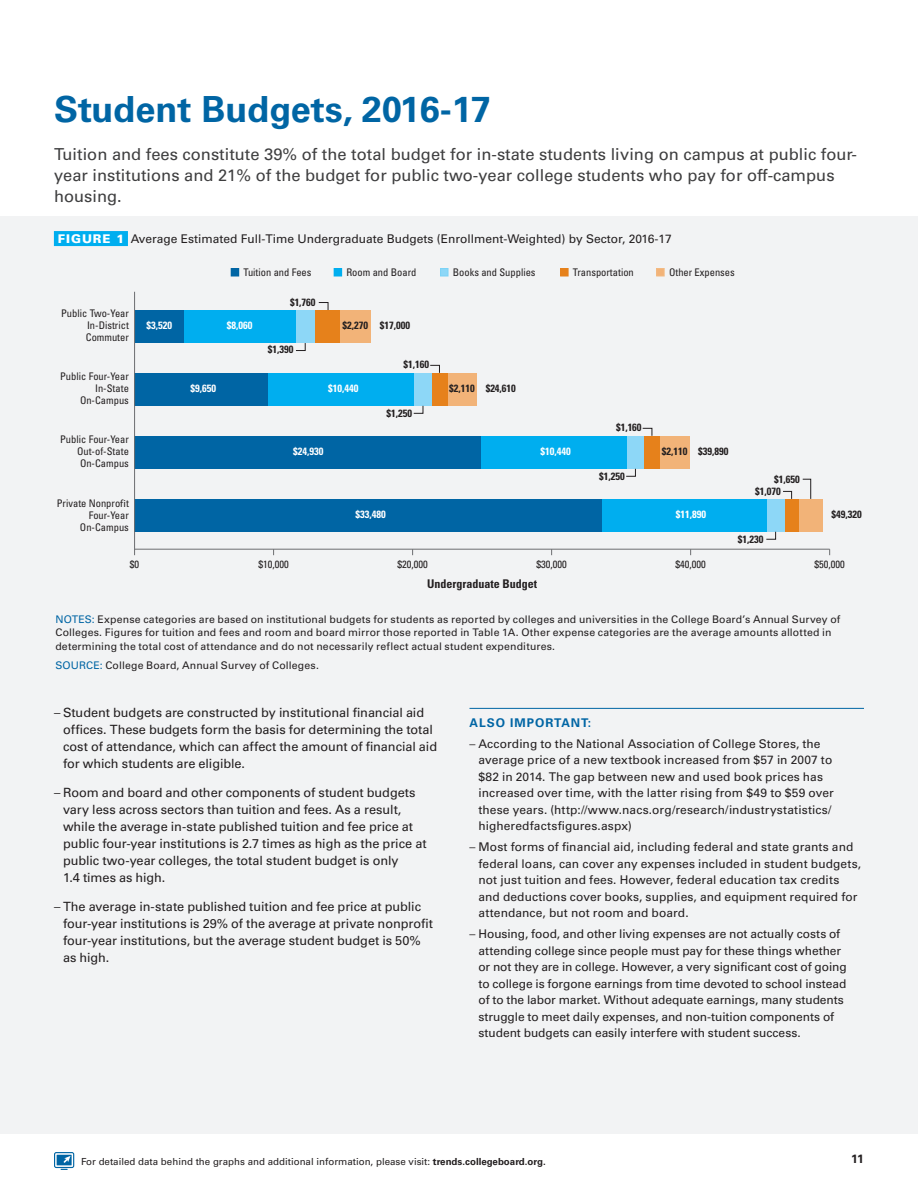
<style>
.page{position:relative;width:918px;height:1188px;background:#fff}
.page>*{position:absolute;margin:0;border:0;box-sizing:border-box;transform-origin:0 0}
.t1{font:700 36px "Univers LT Std";color:#0065a4}
.t2{font:16.5px/21px "Univers LT Std";color:#3e3e3f}
.t3{font:12.75px/17px "Univers LT Std";letter-spacing:-.005em;color:#231f20}
.t4{font:12px/16.5px "Univers LT Std";color:#231f20}
.t5{font:700 condensed 12px "Univers LT Std";color:#231f20}
.t6{font:700 12px "Univers LT Std";letter-spacing:.08em;color:#0065a4}
.t7{font:700 12px "Univers LT Std";color:#231f20}
.t8{font:10.5px/13.5px "Univers LT Std";letter-spacing:.015em;color:#231f20}
.t9{font:condensed 10.5px/12px "Univers LT Std";color:#231f20;text-align:justify}
.t10{font:700 condensed 10.5px/11.9px "Univers LT Std";color:#231f20}
.t11{font:700 condensed 10.5px "Univers LT Std";color:#fff}
.t12{font:9.75px "Univers LT Std";color:#231f20}
.s1{font-weight:900;color:#fff}
.s2{font-family:"Myriad Pro";font-stretch:normal}
.s3{color:#0065a4}
.s4{font-weight:300}
.s5{font-weight:700}
</style>
<div class="page">
<div style="left:0;top:216px;width:918px;height:918px;background:#f2f3f4"></div>
<svg style="left:54px;top:1152px;width:20px;height:18px"></svg>
<hr style="left:470px;top:708px;width:394px;height:1px;background:#0065a4">
<div style="left:54px;top:231px;width:74px;height:15px;background:#00aeef"></div>
<div style="left:657px;top:269px;width:7px;height:7px;background:#f2b378"></div>
<div style="left:561px;top:269px;width:7px;height:7px;background:#e6811b"></div>
<div style="left:441px;top:269px;width:7px;height:7px;background:#8dd7f7"></div>
<div style="left:334px;top:269px;width:8px;height:7px;background:#00aeef"></div>
<div style="left:231px;top:269px;width:8px;height:7px;background:#0065a4"></div>
<hr style="left:135px;top:549px;width:695px;height:1px;background:#6c6d70">
<div style="left:339px;top:310px;width:32px;height:33px;background:#f2b378"></div>
<div style="left:315px;top:310px;width:24px;height:33px;background:#e6811b"></div>
<div style="left:296px;top:310px;width:19px;height:33px;background:#8dd7f7"></div>
<div style="left:184px;top:310px;width:112px;height:33px;background:#00aeef"></div>
<div style="left:135px;top:310px;width:49px;height:33px;background:#0065a4"></div>
<div style="left:135px;top:373px;width:134px;height:33px;background:#0065a4"></div>
<div style="left:660px;top:436px;width:29px;height:33px;background:#f2b378"></div>
<div style="left:644px;top:436px;width:16px;height:33px;background:#e6811b"></div>
<div style="left:626px;top:436px;width:18px;height:33px;background:#8dd7f7"></div>
<div style="left:481px;top:436px;width:145px;height:33px;background:#00aeef"></div>
<div style="left:135px;top:436px;width:346px;height:33px;background:#0065a4"></div>
<div style="left:799px;top:499px;width:23px;height:33px;background:#f2b378"></div>
<div style="left:784px;top:499px;width:15px;height:33px;background:#e6811b"></div>
<div style="left:767px;top:499px;width:17px;height:33px;background:#8dd7f7"></div>
<div style="left:602px;top:499px;width:165px;height:33px;background:#00aeef"></div>
<div style="left:135px;top:499px;width:467px;height:33px;background:#0065a4"></div>
<svg style="left:783px;top:491px;width:9px;height:8px"></svg>
<svg style="left:802px;top:479px;width:9px;height:20px"></svg>
<svg style="left:766px;top:531px;width:10px;height:9px"></svg>
<svg style="left:642px;top:428px;width:10px;height:8px"></svg>
<svg style="left:626px;top:468px;width:10px;height:9px"></svg>
<div style="left:447px;top:373px;width:30px;height:33px;background:#f2b378"></div>
<div style="left:431px;top:373px;width:16px;height:33px;background:#e6811b"></div>
<div style="left:414px;top:373px;width:17px;height:33px;background:#8dd7f7"></div>
<div style="left:269px;top:373px;width:145px;height:33px;background:#00aeef"></div>
<svg style="left:430px;top:365px;width:10px;height:8px"></svg>
<svg style="left:413px;top:405px;width:10px;height:9px"></svg>
<svg style="left:318px;top:302px;width:10px;height:8px"></svg>
<svg style="left:296px;top:343px;width:10px;height:8px"></svg>
<hr style="left:134px;top:292px;width:1px;height:258px;background:#6c6d70">
<div style="left:231px;top:268px;width:8px;height:8px;border:1px solid #0065a4"></div>
<div style="left:334px;top:268px;width:8px;height:8px;border:1px solid #00aeef"></div>
<div style="left:440px;top:268px;width:8px;height:8px;border:1px solid #7cd3f6"></div>
<div style="left:560px;top:268px;width:8px;height:8px;border:1px solid #e6811b"></div>
<div style="left:656px;top:268px;width:8px;height:8px;border:1px solid #f3ba83"></div>
<h2 class="t1" style="left:54px;top:88px;width:438px">Student Budgets, 2016-17</h2>
<p class="t2" style="left:54px;top:144px;width:804px">Tuition and fees constitute 39% of the total budget for in-state students living on campus at public four&shy;year institutions and 21% of the budget for public two-year college students who pay for off-campus housing.</p>
<p class="t4" style="left:58px;top:231px;width:615px"><span class="s1">FIGURE 1</span> Average Estimated Full-Time Undergraduate Budgets (Enrollment-Weighted) by Sector, 2016-17</p>
<p class="t9" style="left:244px;top:266px;width:70px">Tuition and Fees</p>
<p class="t9" style="left:346px;top:266px;width:71px">Room and Board</p>
<p class="t9" style="left:453px;top:266px;width:84px">Books and Supplies</p>
<p class="t9" style="left:573px;top:266px;width:62px">Transportation</p>
<p class="t9" style="left:669px;top:266px;width:67px">Other Expenses</p>
<p class="t9" style="left:86px;top:307px;width:45px;text-indent:-25px">Public Two-Year In-District Commuter</p>
<p class="t9" style="left:60px;top:370px;width:70px;text-align:right">Public Four-Year<br>In-State<br>On-Campus</p>
<p class="t9" style="left:77px;top:433px;width:53px;text-indent:-17px">Public Four-Year Out-of-State On-Campus</p>
<p class="t9" style="left:57px;top:497px;width:74px;text-align:right">Private Nonpro<span class="s2">fi</span>t<br>Four-Year<br>On-Campus</p>
<p class="t10" style="left:290px;top:296px;width:27px">$1,760</p>
<p class="t11" style="left:146px;top:319px;width:27px">$3,520</p>
<p class="t11" style="left:227px;top:319px;width:27px">$8,060</p>
<p class="t10" style="left:342px;top:320px;width:69px">$2,270 $17,000</p>
<p class="t10" style="left:268px;top:344px;width:27px">$1,390</p>
<p class="t10" style="left:404px;top:358px;width:27px">$1,160</p>
<p class="t11" style="left:190px;top:382px;width:27px">$9,650</p>
<p class="t11" style="left:328px;top:382px;width:32px">$10,440</p>
<p class="t10" style="left:449px;top:383px;width:68px">$2,110 $24,610</p>
<p class="t10" style="left:387px;top:407px;width:27px">$1,250</p>
<p class="t10" style="left:616px;top:421px;width:27px">$1,160</p>
<p class="t11" style="left:293px;top:445px;width:32px">$24,930</p>
<p class="t11" style="left:541px;top:445px;width:32px">$10,440</p>
<p class="t10" style="left:662px;top:446px;width:68px">$2,110 $39,890</p>
<p class="t10" style="left:599px;top:470px;width:27px">$1,250</p>
<p class="t10" style="left:755px;top:473px;width:46px;text-indent:19px">$1,650 $1,070</p>
<p class="t11" style="left:356px;top:508px;width:32px">$33,480</p>
<p class="t11" style="left:676px;top:508px;width:32px">$11,890</p>
<p class="t10" style="left:738px;top:534px;width:27px">$1,230</p>
<p class="t10" style="left:831px;top:509px;width:32px">$49,320</p>
<p class="t9" style="left:130px;top:558px;width:11px">$0</p>
<p class="t9" style="left:258px;top:558px;width:32px">$10,000</p>
<p class="t9" style="left:397px;top:558px;width:32px">$20,000</p>
<p class="t9" style="left:537px;top:558px;width:32px">$30,000</p>
<p class="t9" style="left:676px;top:558px;width:32px">$40,000</p>
<p class="t9" style="left:815px;top:558px;width:32px">$50,000</p>
<p class="t5" style="left:427px;top:577px;width:111px">Undergraduate Budget</p>
<p class="t8" style="left:55px;top:612px;width:787px"><span class="s3">NOTES:</span> Expense categories are based on institutional budgets for students as reported by colleges and universities in the College Board’s Annual Survey of<br>Colleges. Figures for tuition and fees and room and board mirror those reported in Table 1A. Other expense categories are the average amounts allotted in determining the total cost of attendance and do not necessarily reflect actual student expenditures.</p>
<p class="t8" style="left:55px;top:659px;width:265px"><span class="s3">SOURCE:</span> College Board, Annual Survey of Colleges.</p>
<p class="t3" style="left:63px;top:704px;width:376px;text-indent:-9px"><span class="s4">–</span> Student budgets are constructed by institutional financial aid offices. These budgets form the basis for determining the total cost of attendance, which can affect the amount of financial aid for which students are eligible.</p>
<p class="t3" style="left:63px;top:784px;width:365px;text-indent:-9px"><span class="s4">–</span> Room and board and other components of student budgets vary less across sectors than tuition and fees. As a result, while the average in-state published tuition and fee price at public four-year institutions is 2.7 times as high as the price at public two-year colleges, the total student budget is only<br>1.4 times as high.</p>
<p class="t3" style="left:63px;top:898px;width:372px;text-indent:-9px"><span class="s4">–</span> The average in-state published tuition and fee price at public four-year institutions is 29% of the average at private nonprofit four-year institutions, but the average student budget is 50% as high.</p>
<h3 class="t6" style="left:470px;top:715px;width:123px">ALSO IMPORTANT:</h3>
<p class="t4" style="left:478px;top:735px;width:357px;text-indent:-9px"><span class="s4">–</span> According to the National Association of College Stores, the average price of a new textbook increased from $57 in 2007 to $82 in 2014. The gap between new and used book prices has increased over time, with the latter rising from $49 to $59 over these years. (http://www.nacs.org/research/industrystatistics/ higheredfactsfigures.aspx)</p>
<p class="t4" style="left:478px;top:839px;width:384px;text-indent:-9px"><span class="s4">–</span> Most forms of financial aid, including federal and state grants and federal loans, can cover any expenses included in student budgets, not just tuition and fees. However, federal education tax credits and deductions cover books, supplies, and equipment required for attendance, but not room and board.</p>
<p class="t4" style="left:478px;top:926px;width:370px;text-indent:-9px"><span class="s4">–</span> Housing, food, and other living expenses are not actually costs of attending college since people must pay for these things whether or not they are in college. However, a very significant cost of going to college is forgone earnings from time devoted to school instead of to the labor market. Without adequate earnings, many students struggle to meet daily expenses, and non-tuition components of student budgets can easily interfere with student success.</p>
<p class="t12" style="left:81px;top:1155px;width:466px">For detailed data behind the graphs and additional information, please visit: <span class="s5">trends.collegeboard.org.</span></p>
<p class="t7" style="left:851px;top:1152px;width:14px">11</p>
</div>
